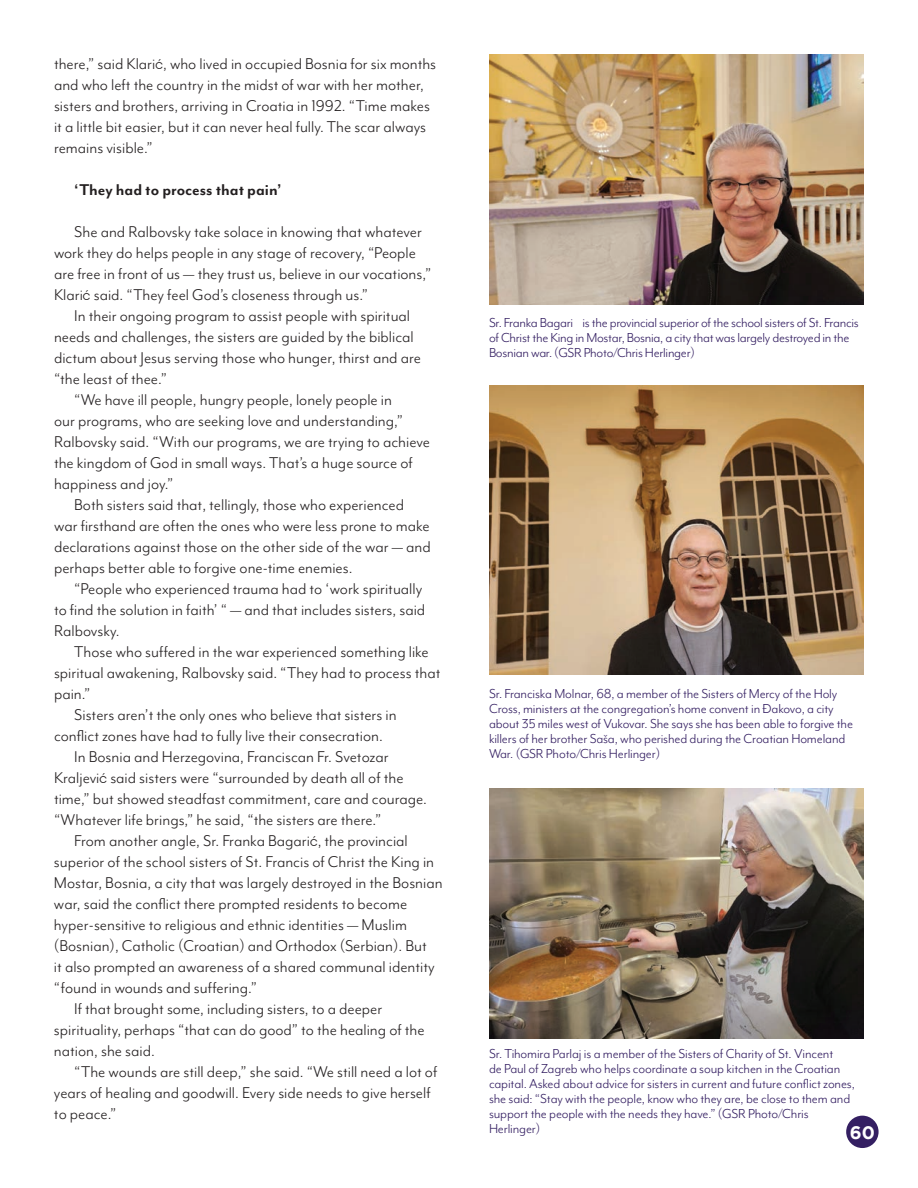
<style>
.page{position:relative;width:918px;height:1188px;background:#fff}
.page>*{position:absolute;margin:0;border:0;box-sizing:border-box;transform-origin:0 0}
.t1{font:18px/21px "Mr Eaves Mod OT";color:#231f20}
.t2{font:700 18px "Mr Eaves Mod OT";color:#231f20}
.t3{font:700 18px "Gotham";color:#fff}
.t4{font:15px/15px "Mr Eaves Mod OT";letter-spacing:-.01em;color:#341f62}
.s1{font-family:"Avant Garde IT Cby BT";font-size:12.75px}
</style>
<div class="page">
<div style="left:846px;top:1116px;width:33px;height:32px;background:#341f62;border-radius:50%"></div>
<img style="left:489px;top:54px;width:375px;height:251px">
<img style="left:489px;top:386px;width:375px;height:289px">
<img style="left:489px;top:789px;width:375px;height:250px">
<p class="t1" style="left:54px;top:53px;width:384px">there,” said Klari<span class="s1">ć</span>, who lived in occupied Bosnia for six months and who left the country in the midst of war with her mother, sisters and brothers, arriving in Croatia in 1992. “Time makes it a little bit easier, but it can never heal fully. The scar always remains visible.”</p>
<p class="t2" style="left:74px;top:180px;width:209px">‘They had to process that pain’</p>
<p class="t1" style="left:54px;top:221px;width:379px;text-indent:20px">She and Ralbovsky take solace in knowing that whatever work they do helps people in any stage of recovery, “People are free in front of us — they trust us, believe in our vocations,” Klari<span class="s1">ć</span> said. “They feel God’s closeness through us.”</p>
<p class="t1" style="left:74px;top:305px;width:337px">In their ongoing program to assist people with spiritual</p>
<p class="t1" style="left:54px;top:326px;width:361px">needs and challenges, the sisters are guided by the biblical</p>
<p class="t1" style="left:54px;top:347px;width:368px">dictum about Jesus serving those who hunger, thirst and are</p>
<p class="t1" style="left:54px;top:368px;width:114px">“the least of thee.”</p>
<p class="t1" style="left:74px;top:389px;width:319px">“We have ill people, hungry people, lonely people in</p>
<p class="t1" style="left:54px;top:410px;width:350px">our programs, who are seeking love and understanding,”</p>
<p class="t1" style="left:54px;top:431px;width:378px">Ralbovsky said. “With our programs, we are trying to achieve</p>
<p class="t1" style="left:54px;top:452px;width:360px">the kingdom of God in small ways. That’s a huge source of</p>
<p class="t1" style="left:54px;top:473px;width:121px">happiness and joy.”</p>
<p class="t1" style="left:74px;top:494px;width:331px">Both sisters said that, tellingly, those who experienced</p>
<p class="t1" style="left:54px;top:515px;width:377px">war firsthand are often the ones who were less prone to make</p>
<p class="t1" style="left:54px;top:536px;width:378px">declarations against those on the other side of the war — and</p>
<p class="t1" style="left:54px;top:557px;width:300px">perhaps better able to forgive one-time enemies.</p>
<p class="t1" style="left:74px;top:578px;width:350px">“People who experienced trauma had to ‘work spiritually</p>
<p class="t1" style="left:54px;top:599px;width:373px">to find the solution in faith’ “ — and that includes sisters, said</p>
<p class="t1" style="left:54px;top:620px;width:67px">Ralbovsky.</p>
<p class="t1" style="left:74px;top:641px;width:356px">Those who suffered in the war experienced something like</p>
<p class="t1" style="left:54px;top:662px;width:388px">spiritual awakening, Ralbovsky said. “They had to process that</p>
<p class="t1" style="left:54px;top:683px;width:38px">pain.”</p>
<p class="t1" style="left:74px;top:704px;width:324px">Sisters aren’t the only ones who believe that sisters in</p>
<p class="t1" style="left:54px;top:725px;width:330px">conflict zones have had to fully live their consecration.</p>
<p class="t1" style="left:74px;top:746px;width:316px">In Bosnia and Herzegovina, Franciscan Fr. Svetozar</p>
<p class="t1" style="left:54px;top:767px;width:351px">Kraljevi<span class="s1">ć</span> said sisters were “surrounded by death all of the</p>
<p class="t1" style="left:54px;top:788px;width:375px">time,” but showed steadfast commitment, care and courage.</p>
<p class="t1" style="left:54px;top:809px;width:329px">“Whatever life brings,” he said, “the sisters are there.”</p>
<p class="t1" style="left:74px;top:830px;width:335px">From another angle, Sr. Franka Bagari<span class="s1">ć</span>, the provincial</p>
<p class="t1" style="left:54px;top:851px;width:382px">superior of the school sisters of St. Francis of Christ the King in</p>
<p class="t1" style="left:54px;top:872px;width:390px">Mostar, Bosnia, a city that was largely destroyed in the Bosnian</p>
<p class="t1" style="left:54px;top:893px;width:355px">war, said the conflict there prompted residents to become</p>
<p class="t1" style="left:54px;top:914px;width:354px">hyper-sensitive to religious and ethnic identities — Muslim</p>
<p class="t1" style="left:54px;top:935px;width:374px">(Bosnian), Catholic (Croatian) and Orthodox (Serbian). But</p>
<p class="t1" style="left:54px;top:956px;width:382px">it also prompted an awareness of a shared communal identity</p>
<p class="t1" style="left:54px;top:977px;width:204px">“found in wounds and suffering.”</p>
<p class="t1" style="left:74px;top:998px;width:310px">If that brought some, including sisters, to a deeper</p>
<p class="t1" style="left:54px;top:1019px;width:372px">spirituality, perhaps “that can do good” to the healing of the</p>
<p class="t1" style="left:54px;top:1040px;width:102px">nation, she said.</p>
<p class="t1" style="left:74px;top:1061px;width:365px">“The wounds are still deep,” she said. “We still need a lot of</p>
<p class="t1" style="left:54px;top:1082px;width:378px">years of healing and goodwill. Every side needs to give herself</p>
<p class="t1" style="left:54px;top:1103px;width:64px">to peace.”</p>
<p class="t4" style="left:489px;top:315px;width:371px">Sr. Franka Bagarić is the provincial superior of the school sisters of St. Francis of Christ the King in Mostar, Bosnia, a city that was largely destroyed in the<br>Bosnian war. (GSR Photo/Chris Herlinger)</p>
<p class="t4" style="left:489px;top:686px;width:366px">Sr. Franciska Molnar, 68, a member of the Sisters of Mercy of the Holy Cross, ministers at the congregation’s home convent in Đakovo, a city about 35 miles west of Vukovar. She says she has been able to forgive the killers of her brother Saša, who perished during the Croatian Homeland War. (GSR Photo/Chris Herlinger)</p>
<p class="t4" style="left:489px;top:1046px;width:367px">Sr. Tihomira Parlaj is a member of the Sisters of Charity of St. Vincent<br>de Paul of Zagreb who helps coordinate a soup kitchen in the Croatian capital. Asked about advice for sisters in current and future conflict zones, she said: “Stay with the people, know who they are, be close to them and support the people with the needs they have.” (GSR Photo/Chris Herlinger)</p>
<p class="t3" style="left:850px;top:1122px;width:27px">60</p>
</div>
